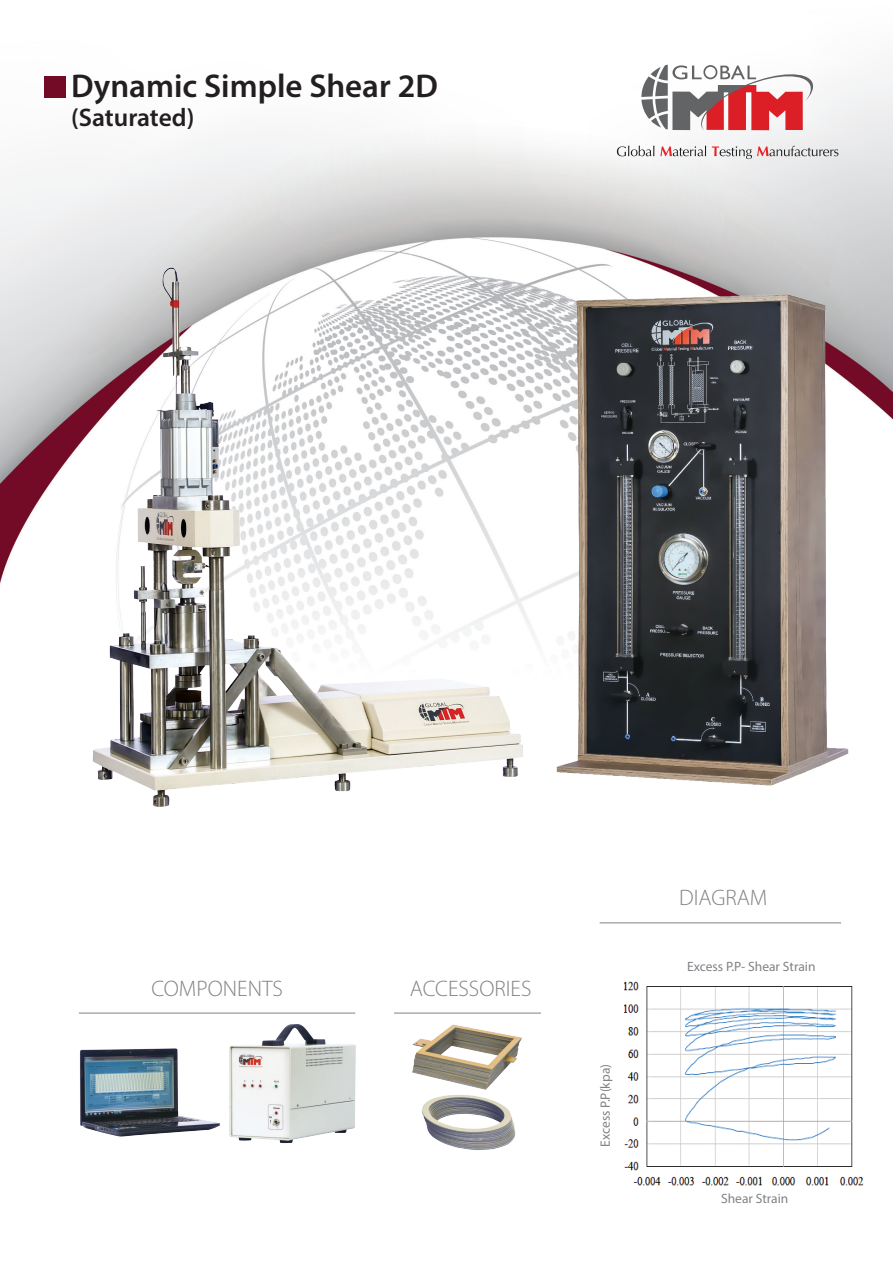
<style>
.page{position:relative;width:893px;height:1263px;background:#fff}
.page>*{position:absolute;margin:0;border:0;box-sizing:border-box;transform-origin:0 0}
.t1{font:600 33px "Myriad Pro";color:#231f20}
.t2{font:600 25.5px "Myriad Pro";letter-spacing:-.005em;color:#231f20}
.t3{font:300 22.5px "Myriad Pro";color:#808285}
.t4{font:13.5px "Myriad Pro";color:#808285}
</style>
<div class="page">
<svg style="left:641px;top:65px;width:173px;height:65px"></svg>
<svg style="left:617px;top:146px;width:37px;height:10px"></svg>
<svg style="left:660px;top:146px;width:46px;height:10px"></svg>
<svg style="left:712px;top:146px;width:126px;height:13px"></svg>
<div style="left:44px;top:76px;width:22px;height:22px;background:#730b26"></div>
<img style="left:0;top:243px;width:428px;height:564px">
<img style="left:229px;top:1023px;width:127px;height:121px">
<img style="left:79px;top:1048px;width:141px;height:89px">
<hr style="left:79px;top:1013px;width:276px;height:1px;background:#808285">
<hr style="left:600px;top:922px;width:241px;height:1px;background:#808285">
<hr style="left:394px;top:1013px;width:147px;height:1px;background:#808285">
<img style="left:412px;top:1024px;width:110px;height:54px">
<img style="left:421px;top:1078px;width:95px;height:73px">
<img style="left:428px;top:162px;width:465px;height:624px">
<img style="left:623px;top:981px;width:241px;height:205px">
<p class="t1" style="left:71px;top:65px;width:368px">Dynamic Simple Shear D2</p>
<p class="t2" style="left:71px;top:101px;width:125px">(Saturated(</p>
<p class="t3" style="left:151px;top:976px;width:133px">COMPONENTS</p>
<p class="t3" style="left:410px;top:976px;width:123px">ACCESSORIES</p>
<p class="t4" style="left:597px;top:1146px;width:84px;rotate:-90deg">Excess (P.P kpa(</p>
<p class="t3" style="left:679px;top:885px;width:90px">DIAGRAM</p>
<p class="t4" style="left:687px;top:959px;width:130px">Excess -P.P Shear Strain</p>
<p class="t4" style="left:721px;top:1190px;width:69px">Shear Strain</p>
</div>
